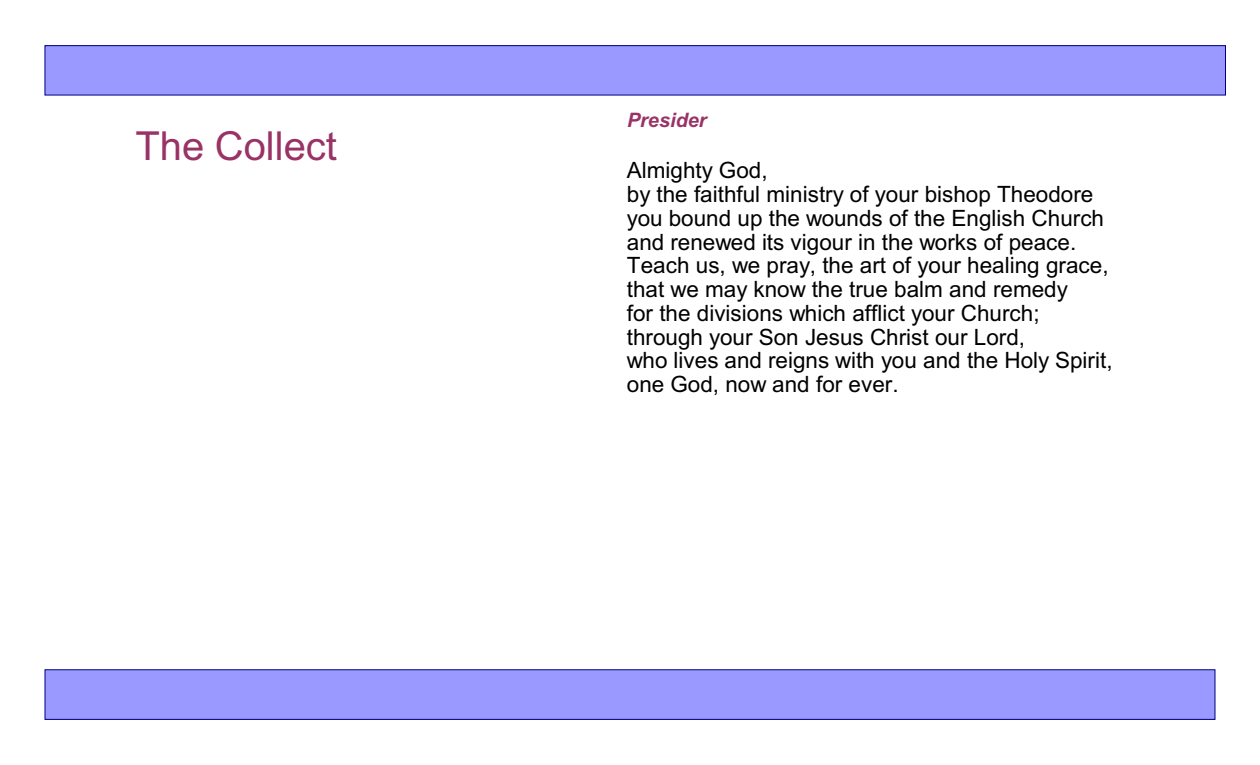
<style>
.page{position:relative;width:1260px;height:765px;background:#fff}
.page>*{position:absolute;margin:0;border:0;box-sizing:border-box;transform-origin:0 0}
.t1{font:40px "Arial";color:#936}
.t2{font:22.5px/23.8px "Arial";color:#000}
.t3{font:italic 700 20px "Arial";color:#936}
</style>
<div class="page">
<div style="left:45px;top:670px;width:1170px;height:49px;background:#99f"></div>
<div style="left:45px;top:46px;width:1180px;height:49px;background:#99f"></div>
<h1 class="t1" style="left:135px;top:131px;width:203px">The Collect</h1>
<p class="t3" style="left:627px;top:112px;width:81px">Presider</p>
<p class="t2" style="left:627px;top:160px;width:487px">Almighty God,<br>by the faithful ministry of your bishop Theodore you bound up the wounds of the English Church and renewed its vigour in the works of peace.<br>Teach us, we pray, the art of your healing grace, that we may know the true balm and remedy<br>for the divisions which afflict your Church; through your Son Jesus Christ our Lord,<br>who lives and reigns with you and the Holy Spirit, one God, now and for ever.</p>
</div>
